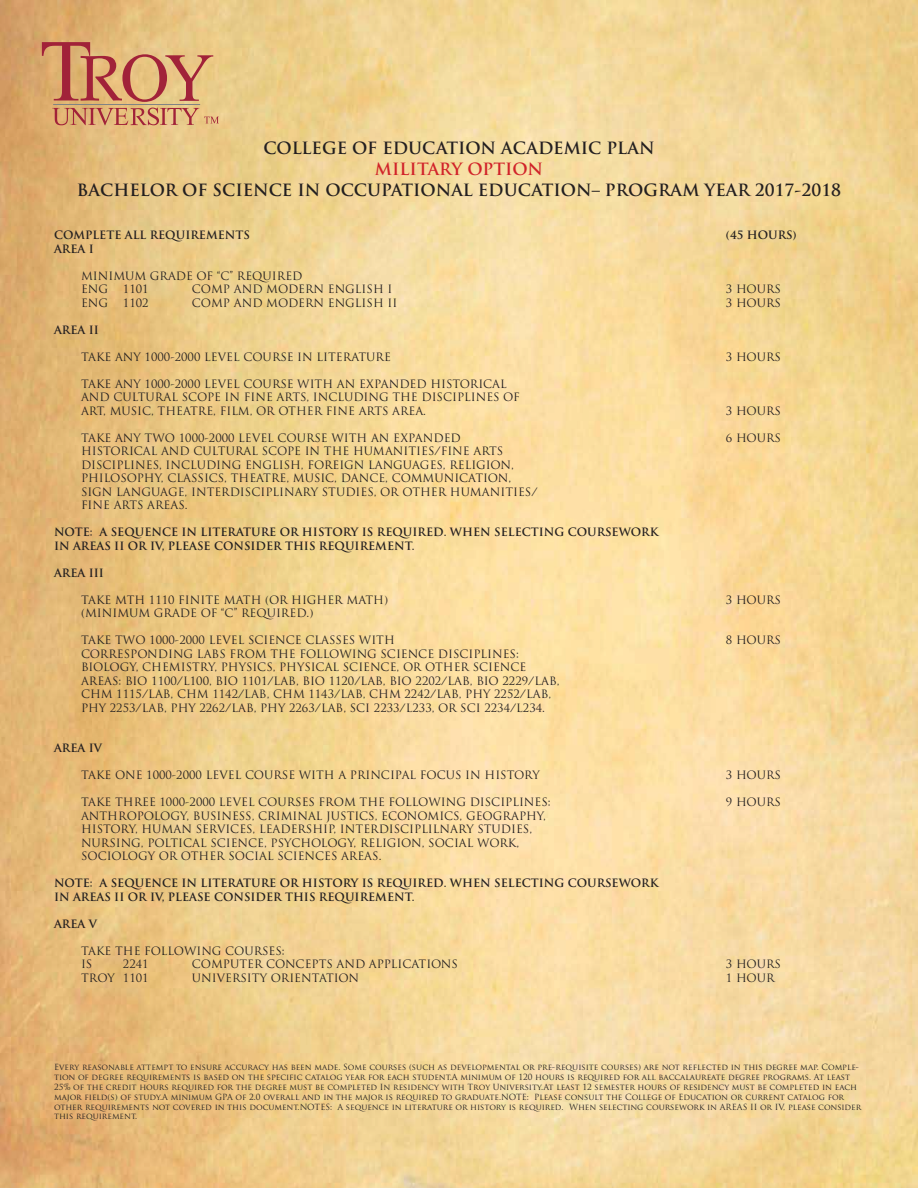
<style>
.page{position:relative;width:918px;height:1188px;background:#fff}
.page>*{position:absolute;margin:0;border:0;box-sizing:border-box;transform-origin:0 0}
.t1{font:700 16.5px "Trajan Pro";color:#231f20}
.t2{font:700 16.5px "Trajan Pro";color:#d1232a}
.tabs{font:11.25px "Trajan Pro";color:#231f20}
.tabs-2{font:700 11.25px "Trajan Pro";color:#231f20}
.t3{font:8.25px/9.9px "Trajan Pro";color:#231f20}
</style>
<div class="page">
<img style="left:0;top:0;width:918px;height:1188px">
<hr style="left:53px;top:104px;width:147px;height:1px;background:#818385">
<svg style="left:52px;top:108px;width:167px;height:17px;background:#d4986d"></svg>
<svg style="left:42px;top:42px;width:171px;height:60px;background:#d4986c"></svg>
<h1 class="t1" style="left:263px;top:138px;width:393px">COLLEGE OF EDUCATION ACADEMIC PLAN</h1>
<h1 class="t2" style="left:375px;top:159px;width:170px">MILITARY OPTION</h1>
<h1 class="t1" style="left:77px;top:180px;width:766px">BACHELOR OF SCIENCE IN OCCUPATIONAL EDUCATION– PROGRAM YEAR 2017-2018</h1>
<p class="tabs-2" style="left:54px;top:228px;width:198px">COMPLETE ALL REQUIREMENTS</p>
<p class="tabs-2" style="left:726px;top:228px;width:72px">(45 HOURS)</p>
<p class="tabs-2" style="left:54px;top:241px;width:41px">AREA I</p>
<p class="tabs" style="left:81px;top:268px;width:223px">MINIMUM GRADE OF “C” REQUIRED</p>
<p class="tabs" style="left:81px;top:282px;width:29px">ENG</p>
<p class="tabs" style="left:123px;top:282px;width:27px">1101</p>
<p class="tabs" style="left:192px;top:282px;width:202px">COMP AND MODERN ENGLISH I</p>
<p class="tabs" style="left:726px;top:282px;width:57px">3 HOURS</p>
<p class="tabs" style="left:81px;top:295px;width:29px">ENG</p>
<p class="tabs" style="left:123px;top:295px;width:27px">1102</p>
<p class="tabs" style="left:192px;top:295px;width:207px">COMP AND MODERN ENGLISH II</p>
<p class="tabs" style="left:726px;top:295px;width:57px">3 HOURS</p>
<p class="tabs-2" style="left:54px;top:322px;width:46px">AREA II</p>
<p class="tabs" style="left:81px;top:349px;width:311px">TAKE ANY 1000-2000 LEVEL COURSE IN LITERATURE</p>
<p class="tabs" style="left:726px;top:349px;width:57px">3 HOURS</p>
<p class="tabs" style="left:81px;top:376px;width:427px">TAKE ANY 1000-2000 LEVEL COURSE WITH AN EXPANDED HISTORICAL</p>
<p class="tabs" style="left:81px;top:390px;width:440px">AND CULTURAL SCOPE IN FINE ARTS, INCLUDING THE DISCIPLINES OF</p>
<p class="tabs" style="left:81px;top:403px;width:347px">ART, MUSIC, THEATRE, FILM, OR OTHER FINE ARTS AREA.</p>
<p class="tabs" style="left:726px;top:403px;width:57px">3 HOURS</p>
<p class="tabs" style="left:81px;top:430px;width:381px">TAKE ANY TWO 1000-2000 LEVEL COURSE WITH AN EXPANDED</p>
<p class="tabs" style="left:726px;top:430px;width:57px">6 HOURS</p>
<p class="tabs" style="left:81px;top:444px;width:424px">HISTORICAL AND CULTURAL SCOPE IN THE HUMANITIES/FINE ARTS</p>
<p class="tabs" style="left:81px;top:457px;width:434px">DISCIPLINES, INCLUDING ENGLISH, FOREIGN LANGUAGES, RELIGION,</p>
<p class="tabs" style="left:81px;top:471px;width:432px">PHILOSOPHY, CLASSICS, THEATRE, MUSIC, DANCE, COMMUNICATION,</p>
<p class="tabs" style="left:81px;top:484px;width:458px">SIGN LANGUAGE, INTERDISCIPLINARY STUDIES, OR OTHER HUMANITIES/</p>
<p class="tabs" style="left:81px;top:498px;width:108px">FINE ARTS AREAS.</p>
<p class="tabs-2" style="left:54px;top:525px;width:606px">NOTE: A SEQUENCE IN LITERATURE OR HISTORY IS REQUIRED. WHEN SELECTING COURSEWORK</p>
<p class="tabs-2" style="left:54px;top:538px;width:362px">IN AREAS II OR IV, PLEASE CONSIDER THIS REQUIREMENT.</p>
<p class="tabs-2" style="left:54px;top:565px;width:51px">AREA III</p>
<p class="tabs" style="left:81px;top:592px;width:309px">TAKE MTH 1110 FINITE MATH (OR HIGHER MATH)</p>
<p class="tabs" style="left:726px;top:592px;width:57px">3 HOURS</p>
<p class="tabs" style="left:81px;top:606px;width:234px">(MINIMUM GRADE OF “C” REQUIRED.)</p>
<p class="tabs" style="left:81px;top:633px;width:315px">TAKE TWO 1000-2000 LEVEL SCIENCE CLASSES WITH</p>
<p class="tabs" style="left:726px;top:633px;width:57px">8 HOURS</p>
<p class="tabs" style="left:81px;top:646px;width:439px">CORRESPONDING LABS FROM THE FOLLOWING SCIENCE DISCIPLINES:</p>
<p class="tabs" style="left:81px;top:660px;width:447px">BIOLOGY, CHEMISTRY, PHYSICS, PHYSICAL SCIENCE, OR OTHER SCIENCE</p>
<p class="tabs" style="left:81px;top:673px;width:480px">AREAS: BIO 1100/L100, BIO 1101/LAB, BIO 1120/LAB, BIO 2202/LAB, BIO 2229/LAB,</p>
<p class="tabs" style="left:81px;top:687px;width:472px">CHM 1115/LAB, CHM 1142/LAB, CHM 1143/LAB, CHM 2242/LAB, PHY 2252/LAB,</p>
<p class="tabs" style="left:81px;top:700px;width:466px">PHY 2253/LAB, PHY 2262/LAB, PHY 2263/LAB, SCI 2233/L233, OR SCI 2234/L234.</p>
<p class="tabs-2" style="left:54px;top:741px;width:49px">AREA IV</p>
<p class="tabs" style="left:81px;top:768px;width:460px">TAKE ONE 1000-2000 LEVEL COURSE WITH A PRINCIPAL FOCUS IN HISTORY</p>
<p class="tabs" style="left:726px;top:768px;width:57px">3 HOURS</p>
<p class="tabs" style="left:81px;top:795px;width:471px">TAKE THREE 1000-2000 LEVEL COURSES FROM THE FOLLOWING DISCIPLINES:</p>
<p class="tabs" style="left:726px;top:795px;width:57px">9 HOURS</p>
<p class="tabs" style="left:81px;top:808px;width:466px">ANTHROPOLOGY, BUSINESS, CRIMINAL JUSTICS, ECONOMICS, GEOGRAPHY,</p>
<p class="tabs" style="left:81px;top:822px;width:453px">HISTORY, HUMAN SERVICES, LEADERSHIP, INTERDISCIPLILNARY STUDIES,</p>
<p class="tabs" style="left:81px;top:835px;width:440px">NURSING, POLTICAL SCIENCE, PSYCHOLOGY, RELIGION, SOCIAL WORK,</p>
<p class="tabs" style="left:81px;top:849px;width:302px">SOCIOLOGY OR OTHER SOCIAL SCIENCES AREAS.</p>
<p class="tabs-2" style="left:54px;top:876px;width:606px">NOTE: A SEQUENCE IN LITERATURE OR HISTORY IS REQUIRED. WHEN SELECTING COURSEWORK</p>
<p class="tabs-2" style="left:54px;top:889px;width:362px">IN AREAS II OR IV, PLEASE CONSIDER THIS REQUIREMENT.</p>
<p class="tabs-2" style="left:54px;top:916px;width:44px">AREA V</p>
<p class="tabs" style="left:81px;top:943px;width:205px">TAKE THE FOLLOWING COURSES:</p>
<p class="tabs" style="left:81px;top:957px;width:13px">IS</p>
<p class="tabs" style="left:123px;top:957px;width:27px">2241</p>
<p class="tabs" style="left:192px;top:957px;width:268px">COMPUTER CONCEPTS AND APPLICATIONS</p>
<p class="tabs" style="left:726px;top:957px;width:57px">3 HOURS</p>
<p class="tabs" style="left:81px;top:970px;width:69px">TROY 1101</p>
<p class="tabs" style="left:192px;top:970px;width:169px">UNIVERSITY ORIENTATION</p>
<p class="tabs" style="left:726px;top:970px;width:50px">1 HOUR</p>
<p class="t3" style="left:54px;top:1062px;width:809px">Every reasonable attempt to ensure accuracy has been made. Some courses (such as developmental or pre-requisite courses) are not reflected in this degree map. Comple&shy;tion of degree requirements is based on the specific catalog year for each student.A minimum of 120 hours is required for all baccalaureate degree programs. At least 25% of the credit hours required for the degree must be completed In residency with Troy University.At least 12 semester hours of residency must be completed in each major field(s) of study.A minimum GPA of 2.0 overall and in the major is required to graduate.NOTE: Please consult the College of Education or current catalog for other requirements not covered in this document.NOTES: A sequence in literature or history is required. When selecting coursework in AREAS II or IV, please consider this requirement.</p>
</div>
